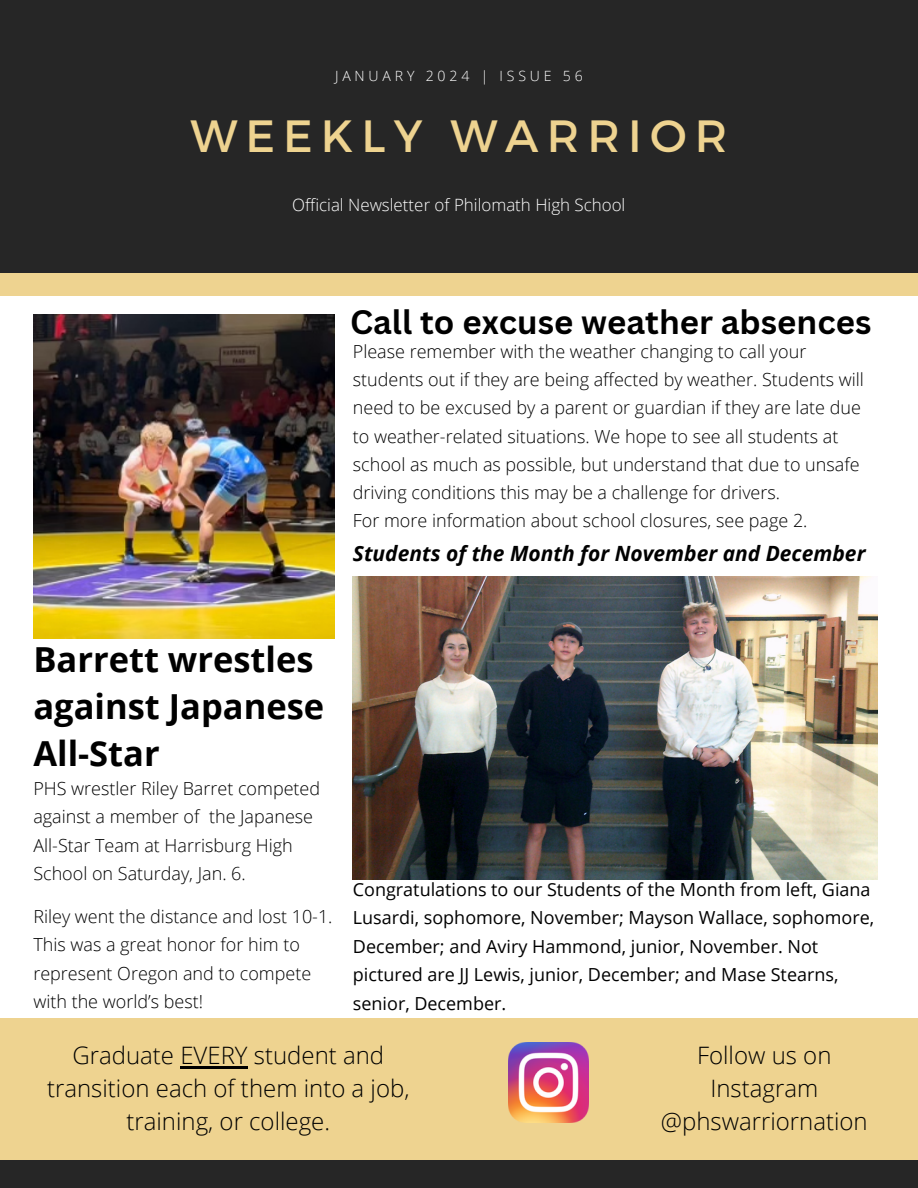
<style>
.page{position:relative;width:918px;height:1188px;background:#fff}
.page>*{position:absolute;margin:0;border:0;box-sizing:border-box;transform-origin:0 0}
.t1{font:45.15px "Montserrat";letter-spacing:.18em;color:#eed390}
.t2{font:700 34.5px/47.2px "Open Sans";color:#000}
.t3{font:700 33px "Canva Sans";color:#000}
.t4{font:300 24px/32.7px "Open Sans";color:#000;text-align:center}
.t5{font:italic 700 21px "Open Sans";color:#000}
.t6{font:300 18px/28.5px "Open Sans";color:#000}
.t7{font:18px/28.5px "Open Sans";color:#000}
.t8{font:300 16.95px "Open Sans";color:#fff}
.t9{font:300 14.1px "Open Sans";letter-spacing:.27em;color:#fff}
</style>
<div class="page">
<div style="left:0;top:0;width:918px;height:280px;background:#262626"></div>
<div style="left:0;top:273px;width:918px;height:22px;background:#eed390"></div>
<div style="left:0;top:1159px;width:918px;height:29px;background:#262626"></div>
<div style="left:0;top:1018px;width:918px;height:142px;background:#eed390"></div>
<img style="left:509px;top:1042px;width:80px;height:80px">
<img style="left:33px;top:314px;width:302px;height:324px">
<img style="left:353px;top:577px;width:524px;height:302px">
<hr style="left:180px;top:1067px;width:68px;height:2px;background:#000">
<p class="t9" style="left:335px;top:65px;width:249px">JANUARY 2024 | ISSUE 56</p>
<p class="t1" style="left:191px;top:107px;width:538px">WEEKLY WARRIOR</p>
<p class="t8" style="left:292px;top:192px;width:335px">Official Newsletter of Philomath High School</p>
<p class="t3" style="left:350px;top:299px;width:523px">Call to excuse weather absences</p>
<p class="t6" style="left:353px;top:337px;width:513px">Please remember with the weather changing to call your students out if they are being affected by weather. Students will need to be excused by a parent or guardian if they are late due to weather-related situations. We hope to see all students at school as much as possible, but understand that due to unsafe driving conditions this may be a challenge for drivers.</p>
<p class="t6" style="left:353px;top:506px;width:456px">For more information about school closures, see page 2.</p>
<p class="t5" style="left:353px;top:538px;width:514px">Students of the Month for November and December</p>
<p class="t2" style="left:33px;top:635px;width:292px">Barrett wrestles against Japanese<br>All-Star</p>
<p class="t6" style="left:33px;top:773px;width:288px">PHS wrestler Riley Barret competed against a member of the Japanese<br>All-Star Team at Harrisburg High<br>School on Saturday, Jan. 6.</p>
<p class="t6" style="left:33px;top:902px;width:301px">Riley went the distance and lost 10-1.<br>This was a great honor for him to represent Oregon and to compete with the world’s best!</p>
<p class="t7" style="left:353px;top:874px;width:523px">Congratulations to our Students of the Month from left, Giana Lusardi, sophomore, November; Mayson Wallace, sophomore, December; and Aviry Hammond, junior, November. Not pictured are JJ Lewis, junior, December; and Mase Stearns, senior, December.</p>
<p class="t4" style="left:47px;top:1039px;width:364px">Graduate EVERY student and transition each of them into a job, training, or college.</p>
<p class="t4" style="left:661px;top:1039px;width:208px">Follow us on<br>Instagram @phswarriornation</p>
</div>
